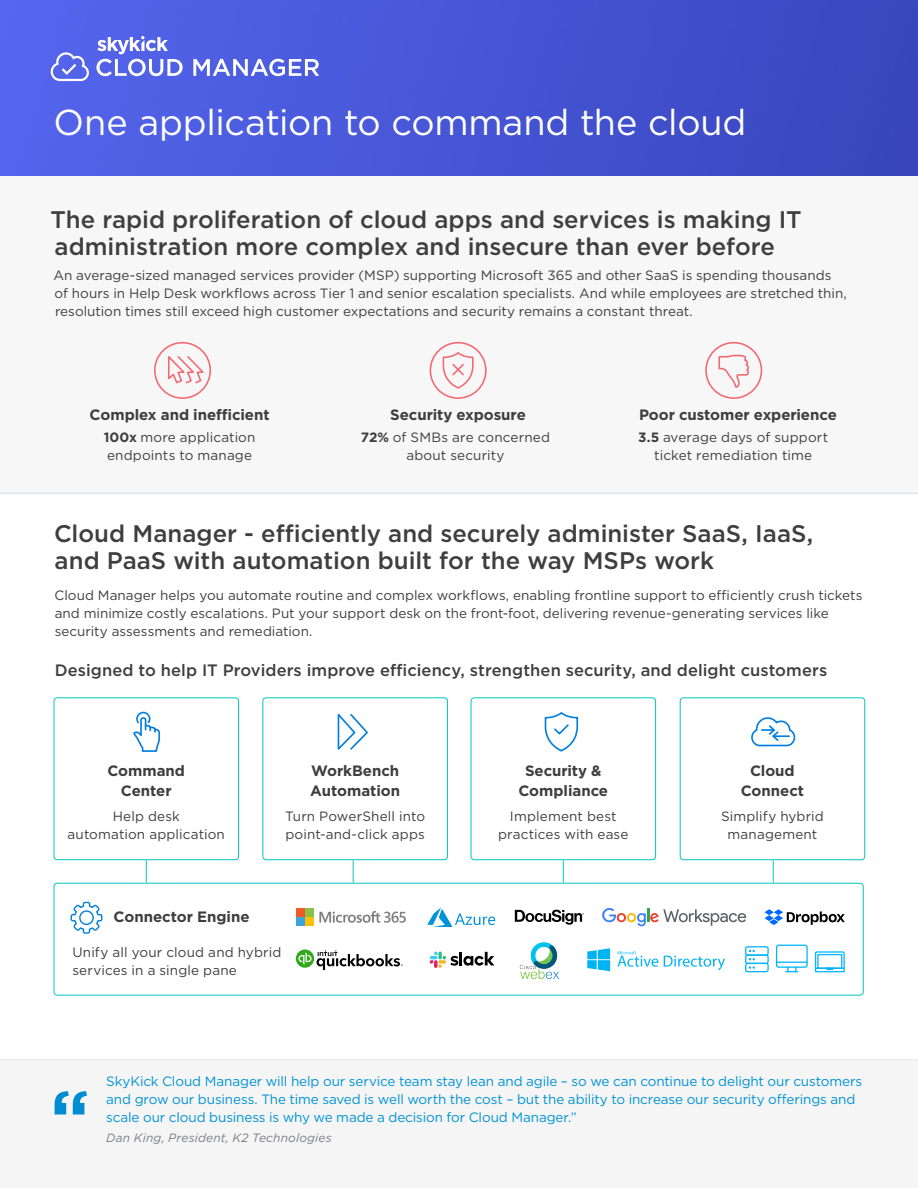
<style>
.page{position:relative;width:918px;height:1188px;background:#fff}
.page>*{position:absolute;margin:0;border:0;box-sizing:border-box;transform-origin:0 0}
.t1{font:36px "Gotham";letter-spacing:-.005em;color:#fff}
.t2{font:500 24px/27px "Gotham";color:#3e3e3f}
.t3{font:500 16.5px "Gotham";letter-spacing:.005em;color:#3e3e3f}
.p-summary{font:700 15px/20.2px "Gotham";letter-spacing:-.005em;color:#3e3e3f;text-align:center}
.t4{font:13.5px/18px "Gotham";letter-spacing:.005em;color:#3e3e3f}
.quote{font:13.5px/18px "Gotham";letter-spacing:-.01em;color:#0093d5}
.quote_source{font:italic 12px "Gotham";letter-spacing:.015em;color:#7a7c7f}
.s1{font-weight:700}
</style>
<div class="page">
<svg style="left:0;top:341px;width:918px;height:153px"></svg>
<img style="left:0;top:0;width:918px;height:176px">
<svg style="left:96px;top:36px;width:87px;height:40px"></svg>
<svg style="left:193px;top:59px;width:126px;height:17px"></svg>
<svg style="left:51px;top:52px;width:38px;height:29px"></svg>
<div style="left:0;top:1059px;width:918px;height:56px;background:#f5f5f6"></div>
<svg style="left:55px;top:1091px;width:32px;height:23px"></svg>
<svg style="left:167px;top:355px;width:39px;height:30px"></svg>
<div style="left:154px;top:342px;width:57px;height:57px;border:2px solid #f36970;border-radius:50%"></div>
<svg style="left:442px;top:351px;width:32px;height:38px"></svg>
<div style="left:430px;top:342px;width:57px;height:57px;border:2px solid #f36970;border-radius:50%"></div>
<svg style="left:718px;top:354px;width:32px;height:35px"></svg>
<div style="left:705px;top:342px;width:57px;height:57px;border:2px solid #f36970;border-radius:50%"></div>
<div style="left:54px;top:697px;width:185px;height:163px;border:1px solid #00c7bd;border-radius:3px"></div>
<div style="left:54px;top:883px;width:810px;height:113px;border:1px solid #00c7bd;border-radius:3px"></div>
<div style="left:263px;top:697px;width:185px;height:163px;border:1px solid #00c7bd;border-radius:3px"></div>
<div style="left:471px;top:697px;width:185px;height:163px;border:1px solid #00c7bd;border-radius:3px"></div>
<div style="left:680px;top:697px;width:185px;height:163px;border:1px solid #00c7bd;border-radius:3px"></div>
<img style="left:519px;top:942px;width:41px;height:38px">
<svg style="left:764px;top:909px;width:81px;height:16px"></svg>
<svg style="left:430px;top:952px;width:64px;height:16px"></svg>
<svg style="left:515px;top:910px;width:69px;height:15px"></svg>
<svg style="left:296px;top:949px;width:18px;height:19px"></svg>
<svg style="left:298px;top:950px;width:105px;height:20px"></svg>
<svg style="left:587px;top:948px;width:23px;height:23px"></svg>
<svg style="left:617px;top:951px;width:41px;height:16px"></svg>
<svg style="left:664px;top:956px;width:61px;height:14px"></svg>
<svg style="left:319px;top:911px;width:87px;height:12px"></svg>
<div style="left:296px;top:908px;width:9px;height:9px;background:#f05923"></div>
<div style="left:306px;top:908px;width:8px;height:9px;background:#8ac149"></div>
<div style="left:296px;top:918px;width:9px;height:8px;background:#3ca6dc"></div>
<div style="left:306px;top:918px;width:8px;height:8px;background:#fbc007"></div>
<svg style="left:427px;top:907px;width:68px;height:20px"></svg>
<div style="left:815px;top:968px;width:30px;height:4px;border:1px solid #00b4ff"></div>
<svg style="left:814px;top:951px;width:31px;height:20px"></svg>
<div style="left:745px;top:946px;width:24px;height:10px;border:1px solid #00b4ff;border-radius:2px"></div>
<div style="left:745px;top:954px;width:24px;height:10px;border:1px solid #00b4ff;border-radius:2px"></div>
<div style="left:745px;top:963px;width:24px;height:9px;border:1px solid #00b4ff;border-radius:2px"></div>
<svg style="left:749px;top:950px;width:6px;height:2px"></svg>
<svg style="left:749px;top:958px;width:6px;height:2px"></svg>
<svg style="left:749px;top:966px;width:6px;height:3px"></svg>
<div style="left:776px;top:945px;width:32px;height:23px;border:1px solid #00b4ff;border-radius:2px"></div>
<svg style="left:786px;top:967px;width:12px;height:5px"></svg>
<hr style="left:777px;top:962px;width:30px;height:1px;background:#00b4ff">
<svg style="left:602px;top:908px;width:144px;height:18px"></svg>
<svg style="left:146px;top:860px;width:1px;height:22px"></svg>
<svg style="left:353px;top:860px;width:1px;height:22px"></svg>
<svg style="left:563px;top:860px;width:1px;height:22px"></svg>
<svg style="left:773px;top:860px;width:1px;height:22px"></svg>
<svg style="left:751px;top:717px;width:45px;height:30px"></svg>
<svg style="left:70px;top:901px;width:33px;height:33px"></svg>
<svg style="left:133px;top:711px;width:28px;height:41px"></svg>
<svg style="left:337px;top:714px;width:31px;height:36px"></svg>
<svg style="left:544px;top:712px;width:35px;height:40px"></svg>
<p class="t1" style="left:54px;top:99px;width:694px">One application to command the cloud</p>
<p class="t2" style="left:50px;top:206px;width:753px">The rapid proliferation of cloud apps and services is making IT administration more complex and insecure than ever before</p>
<p class="t4" style="left:53px;top:266px;width:795px">An average-sized managed services provider (MSP) supporting Microsoft 365 and other SaaS is spending thousands of hours in Help Desk workflows across Tier 1 and senior escalation specialists. And while employees are stretched thin, resolution times still exceed high customer expectations and security remains a constant threat.</p>
<p class="p-summary" style="left:90px;top:405px;width:181px">Complex and inefficient</p>
<p class="t4" style="left:104px;top:428px;width:153px"><span class="s1">100x</span> more application endpoints to manage</p>
<p class="t4" style="left:361px;top:428px;width:191px;text-align:center"><span class="s1">72%</span> of SMBs are concerned about security</p>
<p class="t4" style="left:638px;top:428px;width:192px;text-align:center"><span class="s1">3.5</span> average days of support ticket remediation time</p>
<p class="p-summary" style="left:390px;top:405px;width:137px">Security exposure</p>
<p class="p-summary" style="left:639px;top:405px;width:199px">Poor customer experience</p>
<p class="t2" style="left:54px;top:519px;width:761px">Cloud Manager - efficiently and securely administer SaaS, IaaS, and PaaS with automation built for the way MSPs work</p>
<p class="t4" style="left:54px;top:586px;width:810px">Cloud Manager helps you automate routine and complex workflows, enabling frontline support to efficiently crush tickets and minimize costly escalations. Put your support desk on the front-foot, delivering revenue-generating services like security assessments and remediation.</p>
<p class="t3" style="left:55px;top:660px;width:774px">Designed to help IT Providers improve efficiency, strengthen security, and delight customers</p>
<p class="p-summary" style="left:107px;top:760px;width:79px">Command<br>Center</p>
<p class="t4" style="left:68px;top:807px;width:159px;text-align:center">Help desk<br>automation application</p>
<p class="p-summary" style="left:114px;top:906px;width:137px">Connector Engine</p>
<p class="p-summary" style="left:310px;top:760px;width:91px;text-align:left">WorkBench<br>Automation</p>
<p class="t4" style="left:285px;top:807px;width:142px">Turn PowerShell into point-and-click apps</p>
<p class="t4" style="left:72px;top:943px;width:210px">Unify all your cloud and hybrid services in a single pane</p>
<p class="p-summary" style="left:518px;top:760px;width:91px">Security &amp;<br>Compliance</p>
<p class="t4" style="left:498px;top:807px;width:132px;text-align:center">Implement best practices with ease</p>
<p class="p-summary" style="left:741px;top:760px;width:65px">Cloud<br>Connect</p>
<p class="t4" style="left:721px;top:807px;width:104px;text-align:center">Simplify hybrid management</p>
<p class="quote" style="left:106px;top:1072px;width:758px">SkyKick Cloud Manager will help our service team stay lean and agile – so we can continue to delight our customers and grow our business. The time saved is well worth the cost – but the ability to increase our security offerings and scale our cloud business is why we made a decision for Cloud Manager.”</p>
<p class="quote_source" style="left:106px;top:1130px;width:227px">Dan King, President, K2 Technologies</p>
</div>
